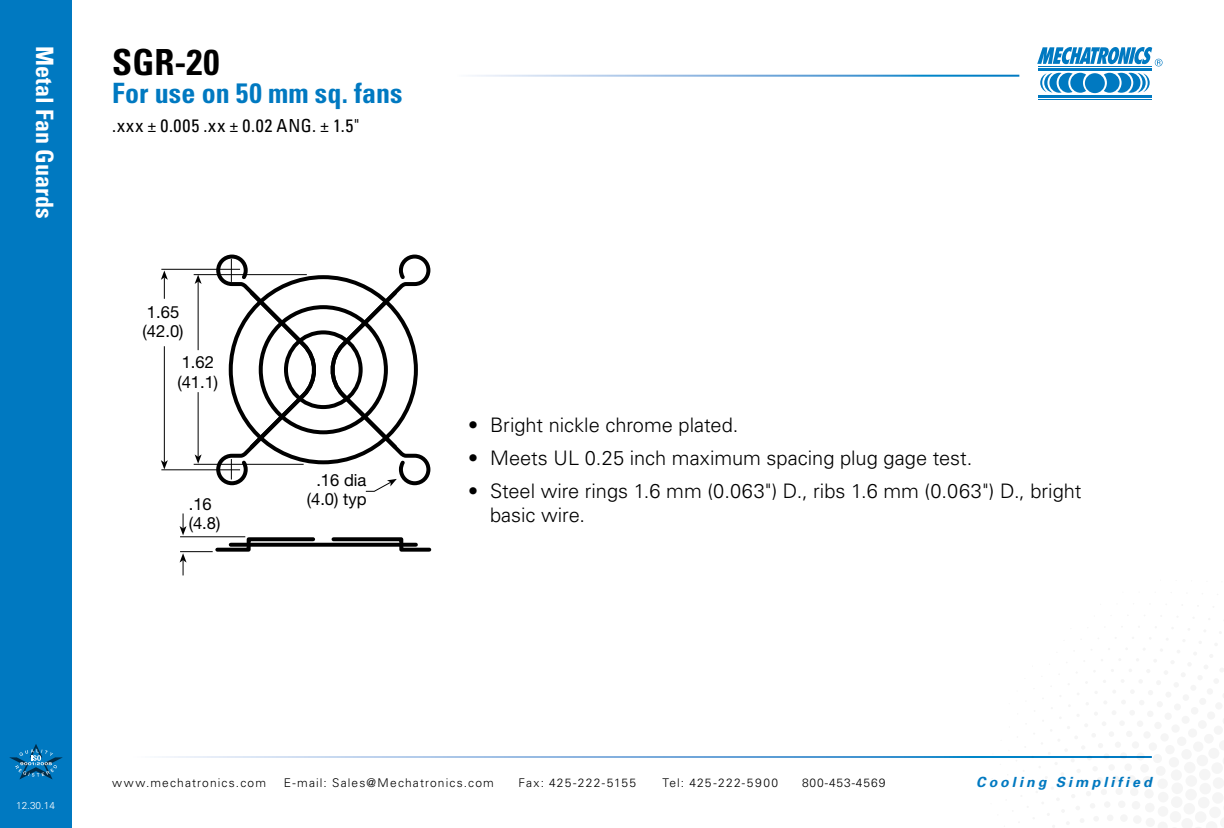
<style>
.page{position:relative;width:1224px;height:828px;background:#fff}
.page>*{position:absolute;margin:0;border:0;box-sizing:border-box;transform-origin:0 0}
.t1{font:700 condensed 36px "Univers";color:#000}
.t2{font:700 condensed 28px "Univers";letter-spacing:.005em;color:#0079c1}
.t3{font:700 condensed 24px "Univers";letter-spacing:.005em;color:#fff}
.t4{font:300 20px/24px "Univers";color:#000}
.t5{font:condensed 18px "Univers";letter-spacing:.055em;color:#000}
.t6{font:16.8px/19px "Helvetica Neue";color:#000}
.t7{font:italic 700 14px "Univers";letter-spacing:.225em;color:#0079c1}
.t8{font:300 12px "Univers";letter-spacing:.095em;color:#000}
.t9{font:300 12px "Univers";letter-spacing:.075em;color:#000}
.t10{font:300 10px "Univers";color:#fff}
</style>
<div class="page">
<div style="left:0;top:0;width:72px;height:828px;background:#0079c1"></div>
<svg style="left:1040px;top:73px;width:46px;height:20px"></svg>
<svg style="left:1104px;top:73px;width:46px;height:20px"></svg>
<div style="left:1085px;top:73px;width:20px;height:20px;background:#0079c1;border-radius:50%"></div>
<hr style="left:1038px;top:66px;width:114px;height:1px;background:#0079c1">
<hr style="left:1038px;top:69px;width:114px;height:2px;background:#0079c1">
<hr style="left:1038px;top:95px;width:114px;height:2px;background:#0079c1">
<hr style="left:1038px;top:99px;width:114px;height:1px;background:#0079c1">
<svg style="left:1037px;top:47px;width:126px;height:19px"></svg>
<svg style="left:9px;top:744px;width:54px;height:35px"></svg>
<svg style="left:990px;top:756px;width:162px;height:2px"></svg>
<hr style="left:194px;top:274px;width:113px;height:1px;background:#000">
<hr style="left:194px;top:464px;width:110px;height:1px;background:#000">
<hr style="left:161px;top:469px;width:79px;height:1px;background:#000">
<hr style="left:161px;top:269px;width:79px;height:1px;background:#000">
<hr style="left:198px;top:282px;width:1px;height:68px;background:#000">
<svg style="left:195px;top:275px;width:7px;height:9px"></svg>
<svg style="left:161px;top:271px;width:7px;height:28px"></svg>
<hr style="left:198px;top:392px;width:1px;height:65px;background:#000">
<svg style="left:195px;top:454px;width:7px;height:10px"></svg>
<hr style="left:164px;top:346px;width:1px;height:116px;background:#000">
<svg style="left:161px;top:460px;width:7px;height:9px"></svg>
<svg style="left:214px;top:254px;width:217px;height:238px"></svg>
<svg style="left:213px;top:536px;width:219px;height:16px"></svg>
<hr style="left:180px;top:551px;width:33px;height:1px;background:#000">
<hr style="left:180px;top:536px;width:65px;height:1px;background:#000">
<svg style="left:180px;top:513px;width:7px;height:22px"></svg>
<svg style="left:180px;top:553px;width:7px;height:22px"></svg>
<p class="t3" style="left:59px;top:46px;width:175px;rotate:90deg">Metal Fan Guards</p>
<h1 class="t1" style="left:112px;top:40px;width:109px">SGR-20</h1>
<h2 class="t2" style="left:112px;top:76px;width:292px">For use on 50 mm sq. fans</h2>
<p class="t5" style="left:112px;top:114px;width:248px">.xxx ± 0.005 .xx ± 0.02 ANG. ± 1.5"</p>
<p class="t6" style="left:143px;top:302px;width:42px">1.65 (42.0)</p>
<p class="t6" style="left:177px;top:353px;width:42px">1.62 (41.1)</p>
<p class="t6" style="left:189px;top:495px;width:33px">.16 (4.8)</p>
<p class="t6" style="left:307px;top:470px;width:61px;text-align:center">.16 dia (4.0) typ</p>
<p class="t4" style="left:468px;top:412px;width:272px">• Bright nickle chrome plated.</p>
<p class="t4" style="left:468px;top:445px;width:506px">• Meets UL 0.25 inch maximum spacing plug gage test.</p>
<p class="t4" style="left:490px;top:478px;width:593px;text-indent:-22px">• Steel wire rings 1.6 mm (0.063") D., ribs 1.6 mm (0.063") D., bright basic wire.</p>
<p class="t10" style="left:16px;top:800px;width:40px">12.30.14</p>
<p class="t8" style="left:112px;top:775px;width:155px">www.mechatronics.com</p>
<p class="t8" style="left:284px;top:775px;width:212px">E-mail: Sales@Mechatronics.com</p>
<p class="t8" style="left:518px;top:775px;width:119px">Fax: 425-222-5155</p>
<p class="t8" style="left:662px;top:775px;width:117px">Tel: 425-222-5900</p>
<p class="t9" style="left:802px;top:775px;width:85px">800-453-4569</p>
<p class="t7" style="left:976px;top:773px;width:177px">Cooling Simplified</p>
</div>
